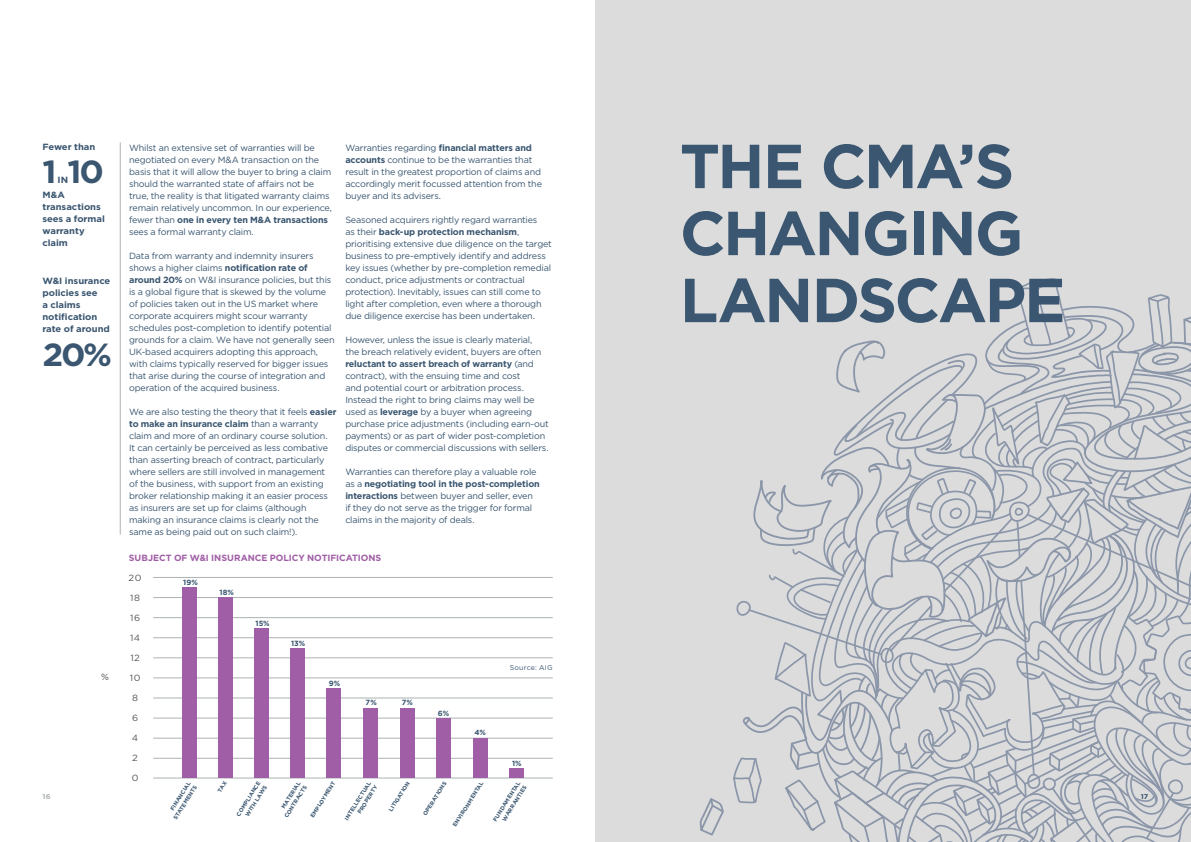
<style>
.page{position:relative;width:1191px;height:842px;background:#fff}
.page>*{position:absolute;margin:0;border:0;box-sizing:border-box;transform-origin:0 0}
.G_Cover_heading_Larg{font:700 62px/67px "Gotham";letter-spacing:-.04em;color:#3a5670}
.Figure_text{font:700 32px "Gotham";color:#3a5670;scale:1.05 1}
.G_Paragraph{font:9px/12px "Gotham";letter-spacing:-.02em;color:#3a5670}
.Description{font:700 9px/12px "Gotham";letter-spacing:-.005em;color:#3a5670;scale:1.05 1}
.G_Heading_2{font:700 9px "Gotham";color:#a05ea6}
.G_Page_number{font:9px "Gotham";letter-spacing:.07em;color:#545759;scale:1.05 1}
.Figure_text-2{font:700 9px "Gotham";color:#3a5670;scale:1.05 1}
.G_Heading_3{font:700 7.5px "Gotham";color:#3a5670}
.G_Paragraph-2{font:7px "Gotham";letter-spacing:.03em;color:#3a5670}
.t1{font:700 7px "Gotham";color:#adb2b4;scale:1.05 1}
.t2{font:700 7px "Gotham";color:#3a5670;scale:1.05 1}
.G_Heading_3-2{font:700 5.6px/7.5px "Gotham";color:#3a5670;text-align:right}
.s1{font-weight:700}
</style>
<div class="page">
<div style="left:595px;top:0;width:596px;height:842px;background:#dcdcdd"></div>
<svg style="left:699px;top:798px;width:25px;height:38px"></svg>
<svg style="left:733px;top:278px;width:458px;height:564px"></svg>
<hr style="left:120px;top:142px;width:1px;height:393px;background:#adb2b4">
<hr style="left:153px;top:718px;width:400px;height:1px;background:#adb2b4">
<hr style="left:153px;top:738px;width:400px;height:1px;background:#adb2b4">
<hr style="left:153px;top:758px;width:400px;height:1px;background:#adb2b4">
<hr style="left:153px;top:778px;width:400px;height:1px;background:#adb2b4">
<hr style="left:153px;top:698px;width:400px;height:1px;background:#adb2b4">
<hr style="left:153px;top:678px;width:400px;height:1px;background:#adb2b4">
<hr style="left:153px;top:657px;width:400px;height:1px;background:#adb2b4">
<hr style="left:153px;top:637px;width:400px;height:1px;background:#adb2b4">
<hr style="left:153px;top:617px;width:400px;height:1px;background:#adb2b4">
<hr style="left:153px;top:597px;width:400px;height:1px;background:#adb2b4">
<hr style="left:153px;top:577px;width:400px;height:1px;background:#adb2b4">
<div style="left:182px;top:587px;width:14px;height:191px;background:#a05ea6"></div>
<div style="left:290px;top:648px;width:15px;height:130px;background:#a05ea6"></div>
<div style="left:400px;top:708px;width:14px;height:70px;background:#a05ea6"></div>
<div style="left:218px;top:597px;width:15px;height:181px;background:#a05ea6"></div>
<div style="left:326px;top:688px;width:15px;height:90px;background:#a05ea6"></div>
<div style="left:436px;top:718px;width:15px;height:60px;background:#a05ea6"></div>
<div style="left:473px;top:738px;width:14px;height:40px;background:#a05ea6"></div>
<div style="left:509px;top:768px;width:15px;height:10px;background:#a05ea6"></div>
<div style="left:254px;top:628px;width:15px;height:150px;background:#a05ea6"></div>
<div style="left:363px;top:708px;width:15px;height:70px;background:#a05ea6"></div>
<p class="Description" style="left:42px;top:141px;width:52px">Fewer than</p>
<p class="G_Paragraph" style="left:345px;top:141px;width:198px">Warranties regarding <span class="s1">financial matters and accounts</span> continue to be the warranties that result in the greatest proportion of claims and accordingly merit focussed attention from the buyer and its advisers.</p>
<p class="G_Paragraph" style="left:345px;top:213px;width:208px">Seasoned acquirers rightly regard warranties<br>as their <span class="s1">back-up protection mechanism</span>, prioritising extensive due diligence on the target business to pre-emptively identify and address key issues (whether by pre-completion remedial conduct, price adjustments or contractual protection). Inevitably, issues can still come to light after completion, even where a thorough due diligence exercise has been undertaken.</p>
<p class="G_Paragraph" style="left:345px;top:333px;width:205px">However, unless the issue is clearly material, the breach relatively evident, buyers are often <span class="s1">reluctant to assert breach of warranty</span> (and contract), with the ensuing time and cost<br>and potential court or arbitration process.<br>Instead the right to bring claims may well be used as <span class="s1">leverage</span> by a buyer when agreeing purchase price adjustments (including earn-out payments) or as part of wider post-completion disputes or commercial discussions with sellers.</p>
<p class="G_Paragraph" style="left:345px;top:465px;width:196px">Warranties can therefore play a valuable role as a <span class="s1">negotiating tool in the post-completion interactions</span> between buyer and seller, even if they do not serve as the trigger for formal claims in the majority of deals.</p>
<p class="G_Heading_2" style="left:129px;top:551px;width:254px">SUBJECT OF W&amp;I INSURANCE POLICY NOTIFICATIONS</p>
<p class="G_Page_number" style="left:129px;top:572px;width:14px">20</p>
<p class="G_Page_number" style="left:130px;top:592px;width:11px">18</p>
<p class="G_Page_number" style="left:130px;top:612px;width:11px">16</p>
<p class="G_Page_number" style="left:130px;top:632px;width:11px">14</p>
<p class="G_Page_number" style="left:130px;top:652px;width:11px">12</p>
<p class="G_Page_number" style="left:130px;top:672px;width:12px">10</p>
<p class="G_Page_number" style="left:132px;top:692px;width:7px">8</p>
<p class="G_Page_number" style="left:132px;top:712px;width:7px">6</p>
<p class="G_Page_number" style="left:132px;top:732px;width:8px">4</p>
<p class="G_Page_number" style="left:132px;top:752px;width:7px">2</p>
<p class="G_Page_number" style="left:132px;top:772px;width:8px">0</p>
<p class="G_Paragraph" style="left:129px;top:141px;width:204px">Whilst an extensive set of warranties will be negotiated on every M&amp;A transaction on the basis that it will allow the buyer to bring a claim should the warranted state of affairs not be true, the reality is that litigated warranty claims remain relatively uncommon. In our experience, fewer than <span class="s1">one in every ten M&amp;A transactions </span>sees a formal warranty claim.</p>
<p class="G_Paragraph" style="left:129px;top:249px;width:207px">Data from warranty and indemnity insurers shows a higher claims <span class="s1">notification rate of around 20%</span> on W&amp;I insurance policies, but this is a global figure that is skewed by the volume of policies taken out in the US market where corporate acquirers might scour warranty schedules post-completion to identify potential grounds for a claim. We have not generally seen UK-based acquirers adopting this approach, with claims typically reserved for bigger issues that arise during the course of integration and operation of the acquired business.</p>
<p class="G_Paragraph" style="left:129px;top:405px;width:209px">We are also testing the theory that it feels <span class="s1">easier to make an insurance claim</span> than a warranty claim and more of an ordinary course solution.<br>It can certainly be perceived as less combative than asserting breach of contract, particularly where sellers are still involved in management<br>of the business, with support from an existing broker relationship making it an easier process as insurers are set up for claims (although making an insurance claims is clearly not the same as being paid out on such claim!).</p>
<p class="G_Cover_heading_Larg" style="left:680px;top:132px;width:387px">THE CMA’S<br>CHANGING<br>LANDSCAPE</p>
<p class="Figure_text" style="left:42px;top:150px;width:60px">1 10</p>
<p class="Figure_text-2" style="left:58px;top:174px;width:12px">IN</p>
<p class="Description" style="left:42px;top:189px;width:61px">M&amp;A transactions sees a formal warranty claim</p>
<p class="Description" style="left:42px;top:275px;width:66px">W&amp;I insurance policies see<br>a claims notification rate of around</p>
<p class="Figure_text" style="left:42px;top:333px;width:68px">20%</p>
<p class="G_Heading_3" style="left:183px;top:578px;width:16px">19%</p>
<p class="G_Heading_3" style="left:219px;top:588px;width:16px">18%</p>
<p class="G_Heading_3" style="left:255px;top:618px;width:16px">15%</p>
<p class="G_Heading_3" style="left:291px;top:638px;width:16px">13%</p>
<p class="G_Paragraph-2" style="left:510px;top:663px;width:44px">Source: AIG</p>
<p class="G_Page_number" style="left:101px;top:671px;width:9px">%</p>
<p class="G_Heading_3" style="left:329px;top:678px;width:13px">9%</p>
<p class="G_Heading_3" style="left:366px;top:698px;width:13px">7%</p>
<p class="G_Heading_3" style="left:402px;top:698px;width:13px">7%</p>
<p class="G_Heading_3" style="left:438px;top:708px;width:13px">6%</p>
<p class="G_Heading_3" style="left:474px;top:727px;width:13px">4%</p>
<p class="G_Heading_3" style="left:512px;top:758px;width:11px">1%</p>
<p class="G_Heading_3-2" style="left:165px;top:813px;width:41px;rotate:-58deg">FINANCIAL<br>STATEMENTS</p>
<p class="G_Heading_3-2" style="left:235px;top:814px;width:42px;rotate:-58deg">COMPLIANCE<br>WITH LAWS</p>
<p class="G_Heading_3-2" style="left:276px;top:811px;width:39px;rotate:-58deg">MATERIAL<br>CONTRACTS</p>
<p class="G_Heading_3-2" style="left:308px;top:815px;width:43px;rotate:-58deg">EMPLOYMENT</p>
<p class="G_Heading_3-2" style="left:387px;top:809px;width:36px;rotate:-58deg">LITIGATION</p>
<p class="G_Heading_3-2" style="left:421px;top:813px;width:41px;rotate:-58deg">OPERATIONS</p>
<p class="G_Heading_3-2" style="left:451px;top:824px;width:54px;rotate:-58deg">ENVIRONMENTAL</p>
<p class="G_Heading_3-2" style="left:343px;top:818px;width:46px;rotate:-58deg">INTELLECTUAL</p>
<p class="G_Heading_3-2" style="left:491px;top:819px;width:48px;rotate:-58deg">FUNDAMENTAL<br>WARRANTIES</p>
<p class="G_Heading_3-2" style="left:356px;top:811px;width:34px;rotate:-58deg">PROPERTY</p>
<p class="t1" style="left:43px;top:792px;width:9px">16</p>
<p class="t2" style="left:1140px;top:792px;width:9px">17</p>
</div>
